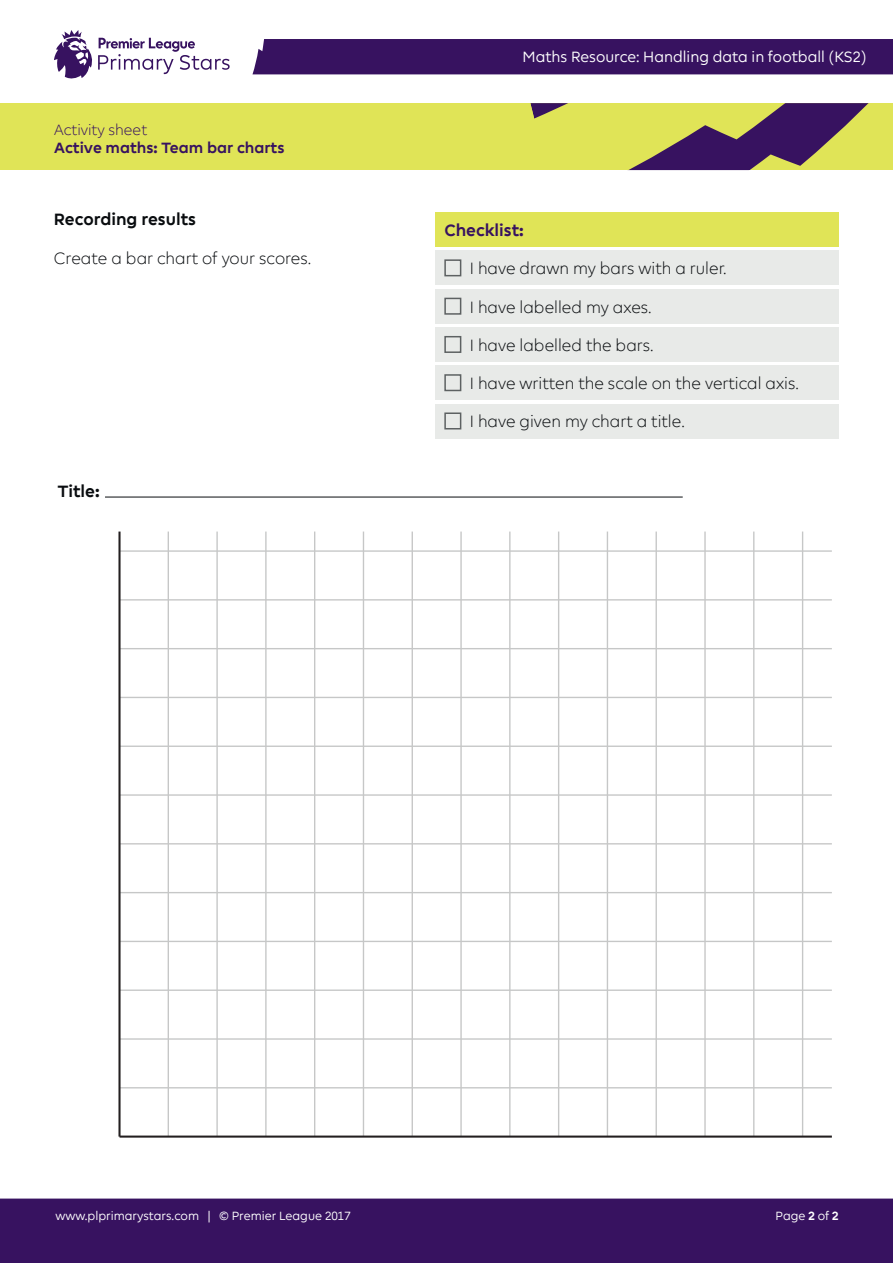
<style>
.page{position:relative;width:893px;height:1263px;background:#fff}
.page>*{position:absolute;margin:0;border:0;box-sizing:border-box;transform-origin:0 0}
.t1{font:300 16.5px "Premier League";color:#090c0f}
.t2{font:700 16.5px "Premier League";color:#090c0f}
.t3{font:700 16.5px "Premier League";color:#371260}
.t4{font:15px "Premier League";color:#fff}
.t5{font:700 15px "Premier League";color:#371260}
.t6{font:300 15px "Premier League";color:#371260}
.t7{font:12px "Premier League";color:#fff}
.s1{font-weight:700}
</style>
<div class="page">
<div style="left:0;top:1198px;width:893px;height:65px;background:#371260"></div>
<div style="left:0;top:103px;width:893px;height:67px;background:#e0e457"></div>
<svg style="left:530px;top:103px;width:339px;height:67px"></svg>
<div style="left:252px;top:39px;width:641px;height:35px;background:#371260"></div>
<svg style="left:54px;top:30px;width:176px;height:49px"></svg>
<hr style="left:105px;top:497px;width:578px;height:1px;background:#090c0f">
<div style="left:436px;top:213px;width:403px;height:34px;background:#e0e457"></div>
<div style="left:436px;top:251px;width:403px;height:34px;background:#e8eae8"></div>
<div style="left:436px;top:289px;width:403px;height:34px;background:#e8eae8"></div>
<div style="left:436px;top:327px;width:403px;height:34px;background:#e8eae8"></div>
<div style="left:436px;top:366px;width:403px;height:34px;background:#e8eae8"></div>
<div style="left:436px;top:404px;width:403px;height:34px;background:#e8eae8"></div>
<hr style="left:120px;top:1087px;width:712px;height:1px;background:#c6c7c7">
<hr style="left:120px;top:1038px;width:712px;height:2px;background:#c6c7c7">
<hr style="left:120px;top:989px;width:712px;height:2px;background:#c6c7c7">
<hr style="left:120px;top:941px;width:712px;height:1px;background:#c6c7c7">
<hr style="left:120px;top:892px;width:712px;height:1px;background:#c6c7c7">
<hr style="left:120px;top:843px;width:712px;height:1px;background:#c6c7c7">
<hr style="left:120px;top:794px;width:712px;height:2px;background:#c6c7c7">
<hr style="left:120px;top:745px;width:712px;height:2px;background:#c6c7c7">
<hr style="left:120px;top:697px;width:712px;height:1px;background:#c6c7c7">
<hr style="left:120px;top:648px;width:712px;height:1px;background:#c6c7c7">
<hr style="left:120px;top:599px;width:712px;height:1px;background:#c6c7c7">
<hr style="left:120px;top:550px;width:712px;height:2px;background:#c6c7c7">
<hr style="left:753px;top:531px;width:1px;height:605px;background:#c6c7c7">
<hr style="left:168px;top:531px;width:1px;height:605px;background:#c6c7c7">
<hr style="left:216px;top:531px;width:2px;height:605px;background:#c6c7c7">
<hr style="left:265px;top:531px;width:2px;height:605px;background:#c6c7c7">
<hr style="left:314px;top:531px;width:1px;height:605px;background:#c6c7c7">
<hr style="left:363px;top:531px;width:1px;height:605px;background:#c6c7c7">
<hr style="left:412px;top:531px;width:1px;height:605px;background:#c6c7c7">
<hr style="left:460px;top:531px;width:2px;height:605px;background:#c6c7c7">
<hr style="left:509px;top:531px;width:1px;height:605px;background:#c6c7c7">
<hr style="left:558px;top:531px;width:1px;height:605px;background:#c6c7c7">
<hr style="left:607px;top:531px;width:1px;height:605px;background:#c6c7c7">
<hr style="left:655px;top:531px;width:2px;height:605px;background:#c6c7c7">
<hr style="left:704px;top:531px;width:2px;height:605px;background:#c6c7c7">
<hr style="left:802px;top:531px;width:1px;height:605px;background:#c6c7c7">
<hr style="left:120px;top:1135px;width:712px;height:2px;background:#231f20">
<hr style="left:118px;top:531px;width:3px;height:605px;background:#231f20">
<div style="left:444px;top:298px;width:17px;height:17px;background:#e8eae8;border:2px solid #5d6162"></div>
<div style="left:444px;top:336px;width:17px;height:17px;background:#e8eae8;border:2px solid #5d6162"></div>
<div style="left:444px;top:374px;width:17px;height:17px;background:#e8eae8;border:2px solid #5d6162"></div>
<div style="left:444px;top:412px;width:17px;height:17px;background:#e8eae8;border:2px solid #5d6162"></div>
<div style="left:444px;top:259px;width:17px;height:17px;background:#e8eae8;border:2px solid #5d6162"></div>
<p class="t6" style="left:54px;top:121px;width:94px">Activity sheet</p>
<p class="t5" style="left:54px;top:139px;width:232px">Active maths: Team bar charts</p>
<p class="t2" style="left:54px;top:210px;width:144px">Recording results</p>
<p class="t1" style="left:54px;top:249px;width:259px">Create a bar chart of your scores.</p>
<p class="t2" style="left:58px;top:482px;width:43px">Title:</p>
<p class="t4" style="left:522px;top:48px;width:346px">Maths Resource: Handling data in football (KS2)</p>
<p class="t3" style="left:444px;top:221px;width:81px">Checklist:</p>
<p class="t1" style="left:470px;top:259px;width:258px">I have drawn my bars with a ruler.</p>
<p class="t1" style="left:470px;top:297px;width:183px">I have labelled my axes.</p>
<p class="t1" style="left:470px;top:336px;width:185px">I have labelled the bars.</p>
<p class="t1" style="left:470px;top:374px;width:331px">I have written the scale on the vertical axis.</p>
<p class="t1" style="left:470px;top:412px;width:216px">I have given my chart a title.</p>
<p class="t7" style="left:55px;top:1209px;width:297px">www.plprimarystars.com | © Premier League 2017</p>
<p class="t7" style="left:776px;top:1209px;width:65px">Page <span class="s1">2</span> of <span class="s1">2</span></p>
</div>
